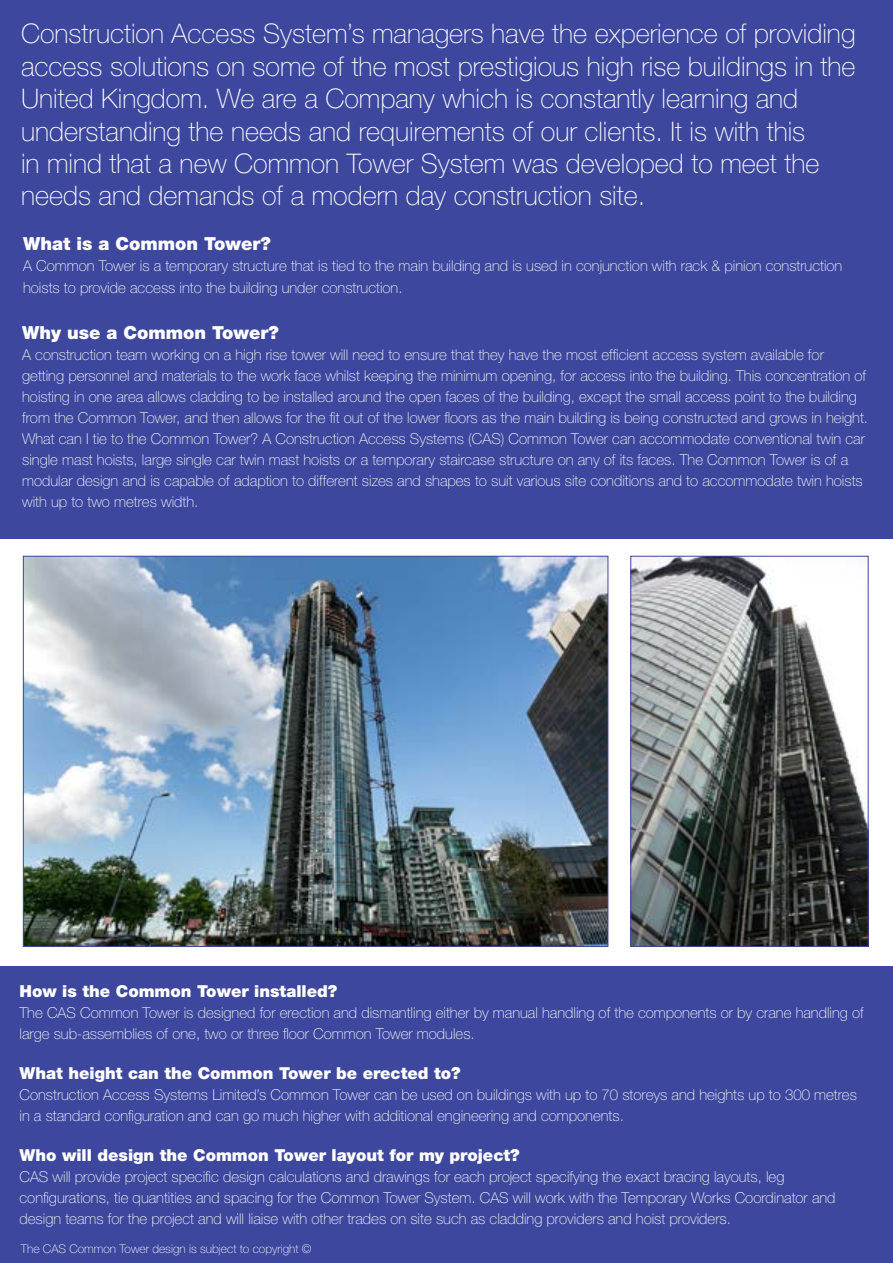
<style>
.page{position:relative;width:893px;height:1263px;background:#fff}
.page>*{position:absolute;margin:0;border:0;box-sizing:border-box;transform-origin:0 0}
.t1{font:100 27px/32.4px "Helvetica Neue";color:#fff}
.t2{font:900 18px "Helvetica Neue";color:#fff}
.t3{font:900 16.5px "Helvetica Neue";color:#fff}
.t4{font:100 15px/21px "Helvetica Neue";color:#fff}
.t5{font:100 12px "Helvetica Neue";color:#fff}
</style>
<div class="page">
<div style="left:0;top:0;width:893px;height:539px;background:#3c479d"></div>
<div style="left:0;top:967px;width:893px;height:296px;background:#3c479d"></div>
<img style="left:633px;top:558px;width:233px;height:387px">
<div style="left:631px;top:556px;width:237px;height:391px;border:1px solid #3c479d"></div>
<img style="left:25px;top:558px;width:581px;height:387px">
<p class="t1" style="left:21px;top:17px;width:836px">Construction Access System’s managers have the experience of providing access solutions on some of the most prestigious high rise buildings in the United Kingdom. We are a Company which is constantly learning and understanding the needs and requirements of our clients. It is with this<br>in mind that a new Common Tower System was developed to meet the needs and demands of a modern day construction site.</p>
<p class="t2" style="left:23px;top:233px;width:249px">What is a Common Tower?</p>
<p class="t4" style="left:23px;top:255px;width:821px;line-height:21.6px">A Common Tower is a temporary structure that is tied to the main building and is used in conjunction with rack &amp; pinion construction hoists to provide access into the building under construction.</p>
<p class="t2" style="left:22px;top:322px;width:258px">Why use a Common Tower?</p>
<p class="t4" style="left:22px;top:344px;width:847px">A construction team working on a high rise tower will need to ensure that they have the most efficient access system available for getting personnel and materials to the work face whilst keeping the minimum opening, for access into the building. This concentration of hoisting in one area allows cladding to be installed around the open faces of the building, except the small access point to the building from the Common Tower, and then allows for the fit out of the lower floors as the main building is being constructed and grows in height.<br>What can I tie to the Common Tower? A Construction Access Systems (CAS) Common Tower can accommodate conventional twin car single mast hoists, large single car twin mast hoists or a temporary staircase structure on any of its faces. The Common Tower is of a modular design and is capable of adaption to different sizes and shapes to suit various site conditions and to accommodate twin hoists with up to two metres width.</p>
<p class="t3" style="left:20px;top:982px;width:319px">How is the Common Tower installed?</p>
<p class="t4" style="left:20px;top:1002px;width:846px">The CAS Common Tower is designed for erection and dismantling either by manual handling of the components or by crane handling of large sub-assemblies of one, two or three floor Common Tower modules.</p>
<p class="t3" style="left:20px;top:1063px;width:443px">What height can the Common Tower be erected to?</p>
<p class="t4" style="left:20px;top:1084px;width:839px">Construction Access Systems Limited’s Common Tower can be used on buildings with up to 70 storeys and heights up to 300 metres in a standard configuration and can go much higher with additional engineering and components.</p>
<p class="t3" style="left:20px;top:1145px;width:502px">Who will design the Common Tower layout for my project?</p>
<p class="t4" style="left:20px;top:1166px;width:818px">CAS will provide project specific design calculations and drawings for each project specifying the exact bracing layouts, leg configurations, tie quantities and spacing for the Common Tower System. CAS will work with the Temporary Works Coordinator and design teams for the project and will liaise with other trades on site such as cladding providers and hoist providers.</p>
<p class="t5" style="left:21px;top:1242px;width:292px">The CAS Common Tower design is subject to copyright ©</p>
</div>
